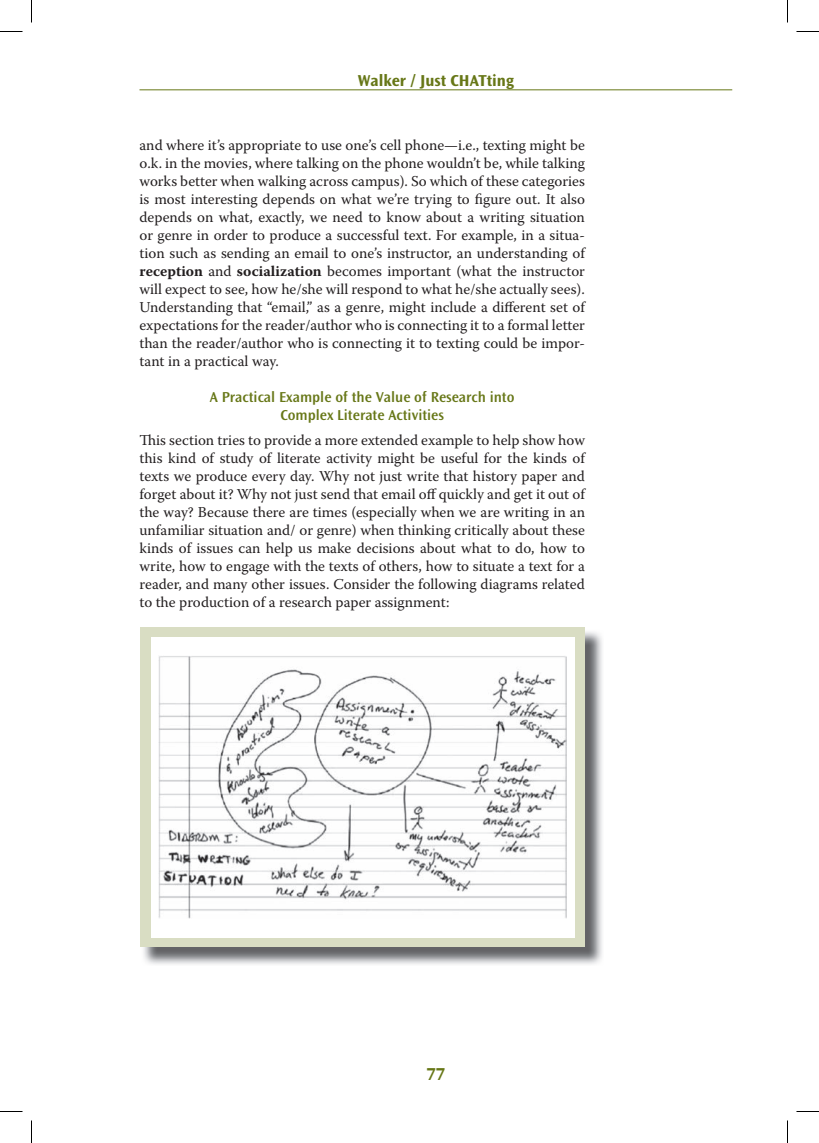
<style>
.page{position:relative;width:819px;height:1143px;background:#fff}
.page>*{position:absolute;margin:0;border:0;box-sizing:border-box;transform-origin:0 0}
.t1{font:700 18px "Ocean Sans Std";color:#677717}
.t2{font:700 16.5px "Ocean Sans Std";color:#677717}
.t3{font:15px/18px "Warnock Pro";color:#231f20;text-align:justify}
.t4{font:600 15px/18px "Ocean Sans Std";color:#677717;text-align:center}
.s1{font-weight:700}
</style>
<div class="page">
<hr style="left:140px;top:89px;width:592px;height:1px;background:#677717">
<img style="left:143px;top:632px;width:459px;height:332px">
<div style="left:140px;top:628px;width:445px;height:319px;background:#d9ddc3"></div>
<div style="left:151px;top:637px;width:423px;height:300px;background:#fff"></div>
<img style="left:159px;top:656px;width:407px;height:263px">
<svg style="left:0;top:31px;width:22px;height:1px"></svg>
<svg style="left:796px;top:31px;width:23px;height:1px"></svg>
<svg style="left:0;top:1111px;width:22px;height:1px"></svg>
<svg style="left:796px;top:1111px;width:23px;height:1px"></svg>
<svg style="left:31px;top:0;width:1px;height:22px"></svg>
<svg style="left:31px;top:1120px;width:1px;height:23px"></svg>
<svg style="left:787px;top:0;width:1px;height:22px"></svg>
<svg style="left:787px;top:1120px;width:1px;height:23px"></svg>
<p class="t2" style="left:358px;top:72px;width:158px">Walker / Just CHATting</p>
<p class="t3" style="left:140px;top:136px;width:447px">and where it’s appropriate to use one’s cell phone—i.e., texting might be o.k. in the movies, where talking on the phone wouldn’t be, while talking works better when walking across campus). So which of these categories is most interesting depends on what we’re trying to figure out. It also depends on what, exactly, we need to know about a writing situation or genre in order to produce a successful text. For example, in a situa&shy;tion such as sending an email to one’s instructor, an understanding of <span class="s1">reception</span> and <span class="s1">socialization</span> becomes important (what the instructor will expect to see, how he/she will respond to what he/she actually sees).<br>Understanding that “email,” as a genre, might include a different set of expectations for the reader/author who is connecting it to a formal letter than the reader/author who is connecting it to texting could be impor&shy;tant in a practical way.</p>
<p class="t4" style="left:210px;top:388px;width:306px">A Practical Example of the Value of Research into<br>Complex Literate Activities</p>
<p class="t3" style="left:139px;top:430px;width:447px;text-indent:17px">is section tries to provide a more extended example to help show how this kind of study of literate activity might be useful for the kinds of texts we produce every day. Why not just write that history paper and forget about it? Why not just send that email off quickly and get it out of the way? Because there are times (especially when we are writing in an unfamiliar situation and/ or genre) when thinking critically about these kinds of issues can help us make decisions about what to do, how to write, how to engage with the texts of others, how to situate a text for a reader, and many other issues. Consider the following diagrams related to the production of a research paper assignment:</p>
<p class="t1" style="left:427px;top:1064px;width:20px">77</p>
</div>
